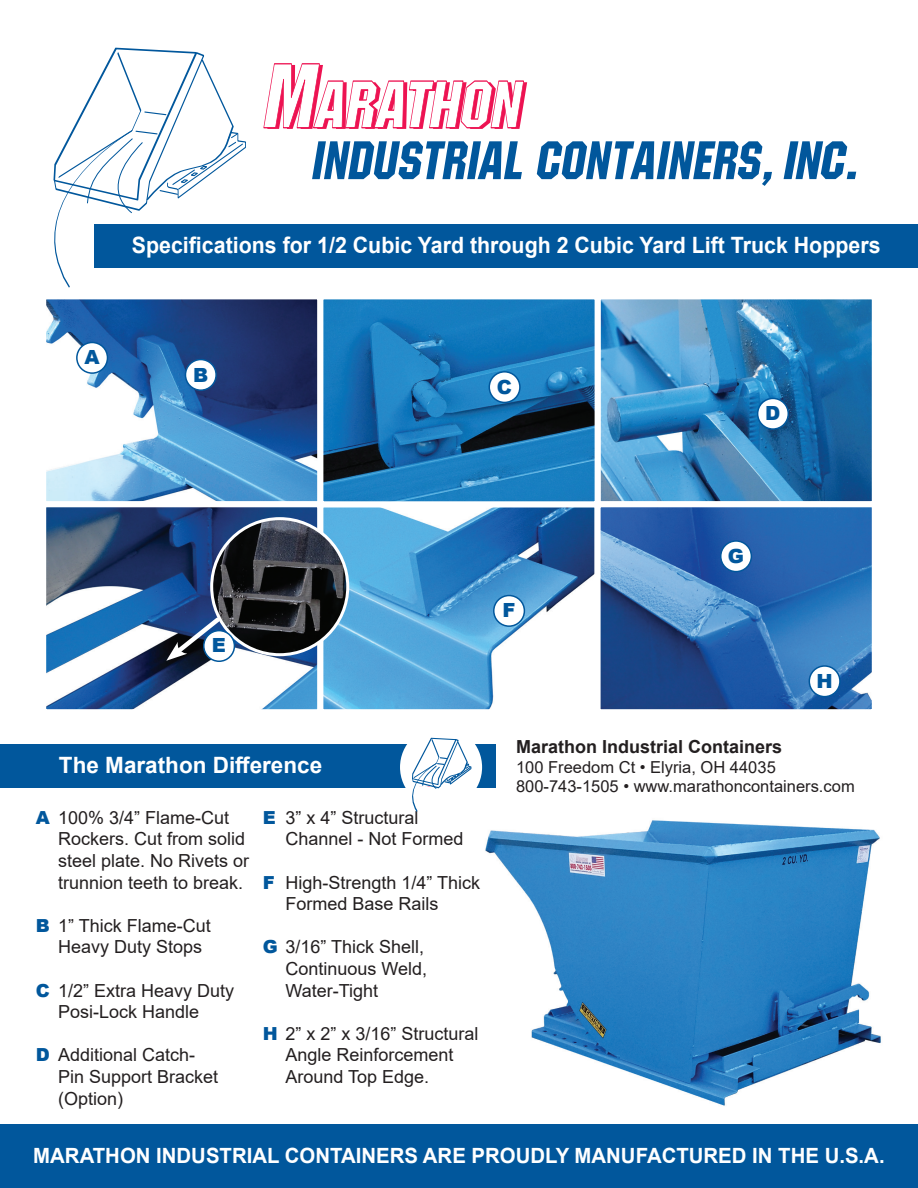
<style>
.page{position:relative;width:918px;height:1188px;background:#fff}
.page>*{position:absolute;margin:0;border:0;box-sizing:border-box;transform-origin:0 0}
.t1{font:700 22.5px "Arial";color:#fff;scale:.95 1}
.t2{font:700 22.5px "Arial";color:#fff}
.t3{font:700 21px "Arial";color:#fff}
.t4{font:900 19.5px "Arial";color:#01579c}
.t5{font:18px/21.6px "Arial";color:#231f20}
.t6{font:700 18px "Arial";color:#231f20}
.t7{font:16.5px/19.8px "Arial";color:#231f20}
.s1{font-weight:900;color:#01579c}
</style>
<div class="page">
<img style="left:485px;top:820px;width:396px;height:286px">
<svg style="left:53px;top:47px;width:474px;height:241px"></svg>
<svg style="left:537px;top:141px;width:235px;height:45px"></svg>
<svg style="left:784px;top:141px;width:72px;height:38px"></svg>
<img style="left:47px;top:300px;width:824px;height:408px">
<div style="left:595px;top:293px;width:283px;height:214px;border:6px solid #fff"></div>
<div style="left:40px;top:293px;width:283px;height:214px;border:6px solid #fff"></div>
<div style="left:40px;top:501px;width:283px;height:214px;border:6px solid #fff"></div>
<div style="left:317px;top:501px;width:284px;height:214px;border:6px solid #fff"></div>
<div style="left:595px;top:501px;width:283px;height:214px;border:6px solid #fff"></div>
<div style="left:317px;top:293px;width:284px;height:214px;border:6px solid #fff"></div>
<div style="left:94px;top:225px;width:824px;height:43px;background:#01579c"></div>
<img style="left:212px;top:519px;width:136px;height:136px;border-radius:68px">
<div style="left:210px;top:517px;width:139px;height:139px;border:3px solid #fff;border-radius:50%"></div>
<svg style="left:166px;top:613px;width:58px;height:48px"></svg>
<div style="left:0;top:744px;width:496px;height:43px;background:#01579c"></div>
<div style="left:400px;top:726px;width:82px;height:82px;background:#fff;border-radius:50%"></div>
<svg style="left:412px;top:737px;width:60px;height:75px"></svg>
<div style="left:0;top:1124px;width:918px;height:64px;background:#01579c"></div>
<div style="left:77px;top:342px;width:30px;height:31px;background:#fff;border-radius:50%"></div>
<div style="left:76px;top:342px;width:32px;height:32px;border:2px solid #01579c;border-radius:50%"></div>
<div style="left:185px;top:360px;width:31px;height:30px;background:#fff;border-radius:50%"></div>
<div style="left:185px;top:359px;width:32px;height:32px;border:2px solid #01579c;border-radius:50%"></div>
<div style="left:494px;top:596px;width:30px;height:30px;background:#fff;border-radius:50%"></div>
<div style="left:493px;top:595px;width:32px;height:32px;border:2px solid #01579c;border-radius:50%"></div>
<div style="left:758px;top:398px;width:30px;height:31px;background:#fff;border-radius:50%"></div>
<div style="left:757px;top:398px;width:32px;height:32px;border:2px solid #01579c;border-radius:50%"></div>
<div style="left:204px;top:631px;width:30px;height:30px;background:#fff;border-radius:50%"></div>
<div style="left:203px;top:630px;width:32px;height:32px;border:2px solid #01579c;border-radius:50%"></div>
<div style="left:809px;top:666px;width:31px;height:31px;background:#fff;border-radius:50%"></div>
<div style="left:809px;top:665px;width:32px;height:32px;border:2px solid #01579c;border-radius:50%"></div>
<div style="left:721px;top:541px;width:30px;height:31px;background:#fff;border-radius:50%"></div>
<div style="left:720px;top:540px;width:32px;height:32px;border:2px solid #01579c;border-radius:50%"></div>
<div style="left:489px;top:372px;width:31px;height:30px;background:#fff;border-radius:50%"></div>
<div style="left:489px;top:371px;width:32px;height:32px;border:2px solid #01579c;border-radius:50%"></div>
<p class="t1" style="left:132px;top:229px;width:790px">Specifications for 1/2 Cubic Yard through 2 Cubic Yard Lift Truck Hoppers</p>
<p class="t4" style="left:84px;top:343px;width:17px">A</p>
<p class="t4" style="left:193px;top:361px;width:17px">B</p>
<p class="t4" style="left:497px;top:372px;width:17px">C</p>
<p class="t4" style="left:765px;top:399px;width:17px">D</p>
<p class="t4" style="left:212px;top:631px;width:16px">E</p>
<p class="t4" style="left:502px;top:596px;width:15px">F</p>
<p class="t4" style="left:728px;top:542px;width:18px">G</p>
<p class="t4" style="left:816px;top:667px;width:18px">H</p>
<p class="t2" style="left:59px;top:750px;width:265px">The Marathon Difference</p>
<p class="t5" style="left:58px;top:807px;width:193px;text-indent:-22px"><span class="s1">A</span> 100% 3/4” Flame-Cut<br>Rockers. Cut from solid steel plate. No Rivets or trunnion teeth to break.</p>
<p class="t5" style="left:58px;top:915px;width:154px;text-indent:-22px"><span class="s1">B</span> 1” Thick Flame-Cut<br>Heavy Duty Stops</p>
<p class="t5" style="left:58px;top:979px;width:178px;text-indent:-22px"><span class="s1">C</span> 1/2” Extra Heavy Duty<br>Posi-Lock Handle</p>
<p class="t5" style="left:58px;top:1044px;width:162px;text-indent:-22px"><span class="s1">D</span> Additional Catch-<br>Pin Support Bracket (Option)</p>
<p class="t5" style="left:285px;top:807px;width:180px;text-indent:-22px"><span class="s1">E</span> 3” x 4” Structural<br>Channel - Not Formed</p>
<p class="t5" style="left:285px;top:871px;width:196px;text-indent:-23px"><span class="s1">F</span> High-Strength 1/4” Thick<br>Formed Base Rails</p>
<p class="t5" style="left:285px;top:936px;width:143px;text-indent:-22px"><span class="s1">G</span> 3/16” Thick Shell,<br>Continuous Weld,<br>Water-Tight</p>
<p class="t5" style="left:285px;top:1023px;width:195px;text-indent:-22px"><span class="s1">H</span> 2” x 2” x 3/16” Structural<br>Angle Reinforcement<br>Around Top Edge.</p>
<p class="t6" style="left:516px;top:734px;width:268px">Marathon Industrial Containers</p>
<p class="t7" style="left:516px;top:757px;width:340px">100 Freedom Ct • Elyria, OH 44035<br>800-743-1505 • www.marathoncontainers.com</p>
<p class="t3" style="left:33px;top:1140px;width:853px">MARATHON INDUSTRIAL CONTAINERS ARE PROUDLY MANUFACTURED IN THE U.S.A.</p>
</div>
